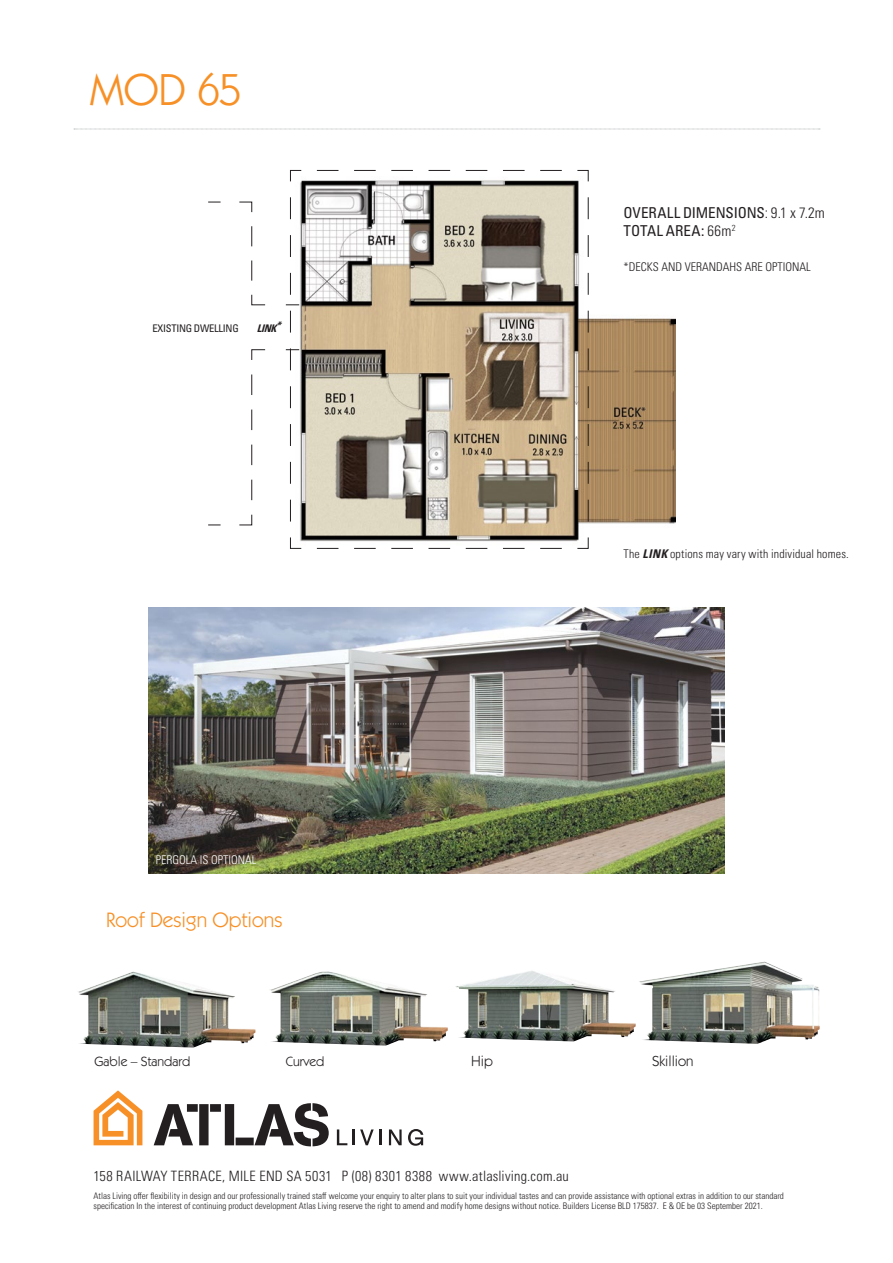
<style>
.page{position:relative;width:893px;height:1263px;background:#fff}
.page>*{position:absolute;margin:0;border:0;box-sizing:border-box;transform-origin:0 0}
.t1{font:45px "ITC Kabel Std";color:#f79026}
.t2{font:21px "ITC Kabel Std";color:#f79026}
.t3{font:condensed 15px/18px "Univers LT Pro";color:#231f20}
.t4{font:14.55px "ITC Kabel Std";color:#231f20}
.t5{font:300 condensed 14.25px "Univers LT Pro";letter-spacing:.025em;color:#231f20}
.t6{font:13.5px "ITC Kabel Std";color:#231f20}
.t7{font:300 condensed 12px "Univers LT Pro";letter-spacing:.005em;color:#231f20}
.t8{font:300 condensed 12px "Univers LT Pro";color:#fff}
.t9{font:condensed 10.5px "Univers LT Pro";letter-spacing:-.025em;color:#231f20}
.t10{font:italic 700 condensed 10.5px "Univers LT Pro";color:#231f20}
.t11{font:300 condensed 9px/10.5px "Univers LT Pro";color:#231f20}
.s1{font-weight:300}
.s2{font-weight:700;font-style:italic}
</style>
<div class="page">
<svg style="left:74px;top:129px;width:746px;height:1px"></svg>
<img style="left:78px;top:971px;width:177px;height:77px">
<img style="left:269px;top:971px;width:179px;height:75px">
<img style="left:455px;top:971px;width:181px;height:70px">
<img style="left:639px;top:961px;width:181px;height:83px">
<svg style="left:154px;top:1103px;width:175px;height:43px"></svg>
<svg style="left:337px;top:1129px;width:10px;height:16px"></svg>
<svg style="left:353px;top:1129px;width:28px;height:16px"></svg>
<svg style="left:389px;top:1129px;width:13px;height:16px"></svg>
<svg style="left:408px;top:1129px;width:15px;height:17px"></svg>
<svg style="left:94px;top:1090px;width:48px;height:55px"></svg>
<img style="left:291px;top:169px;width:385px;height:355px">
<svg style="left:290px;top:170px;width:299px;height:379px;background:#b6ac9b"></svg>
<svg style="left:208px;top:197px;width:92px;height:332px"></svg>
<img style="left:148px;top:608px;width:577px;height:266px">
<h1 class="t1" style="left:89px;top:63px;width:154px">MOD 65</h1>
<p class="t9" style="left:153px;top:321px;width:88px">EXISTING DWELLING</p>
<p class="t10" style="left:257px;top:322px;width:29px">LINK*</p>
<h3 class="t8" style="left:156px;top:852px;width:102px">PERGOLA IS OPTIONAL</h3>
<h2 class="t2" style="left:106px;top:908px;width:178px">Roof Design Options</h2>
<h3 class="t3" style="left:623px;top:203px;width:203px">OVERALL DIMENSIONS<span class="s1">: 9.1 x 7.2m<br></span>TOTAL AREA: <span class="s1">66m</span><sup>2</sup></h3>
<h3 class="t7" style="left:623px;top:258px;width:189px">*DECKS AND VERANDAHS ARE OPTIONAL</h3>
<h3 class="t7" style="left:623px;top:546px;width:227px">The <span class="s2">LINK</span> options may vary with individual homes.</h3>
<h3 class="t6" style="left:95px;top:1053px;width:97px">Gable – Standard</h3>
<h3 class="t6" style="left:286px;top:1053px;width:40px">Curved</h3>
<h3 class="t4" style="left:471px;top:1052px;width:23px">Hip</h3>
<h3 class="t4" style="left:652px;top:1052px;width:43px">Skillion</h3>
<h3 class="t5" style="left:94px;top:1166px;width:477px">158 RAILWAY TERRACE, MILE END SA 5031 P (08) 8301 8388 www.atlasliving.com.au</h3>
<p class="t11" style="left:94px;top:1190px;width:692px">Atlas Living offer flexibility in design and our professionally trained staff welcome your enquiry to alter plans to suit your individual tastes and can provide assistance with optional extras in addition to our standard specification In the interest of continuing product development Atlas Living reserve the right to amend and modify home designs without notice. Builders License BLD 175837. E &amp; OE be 03 September 2021.</p>
</div>
